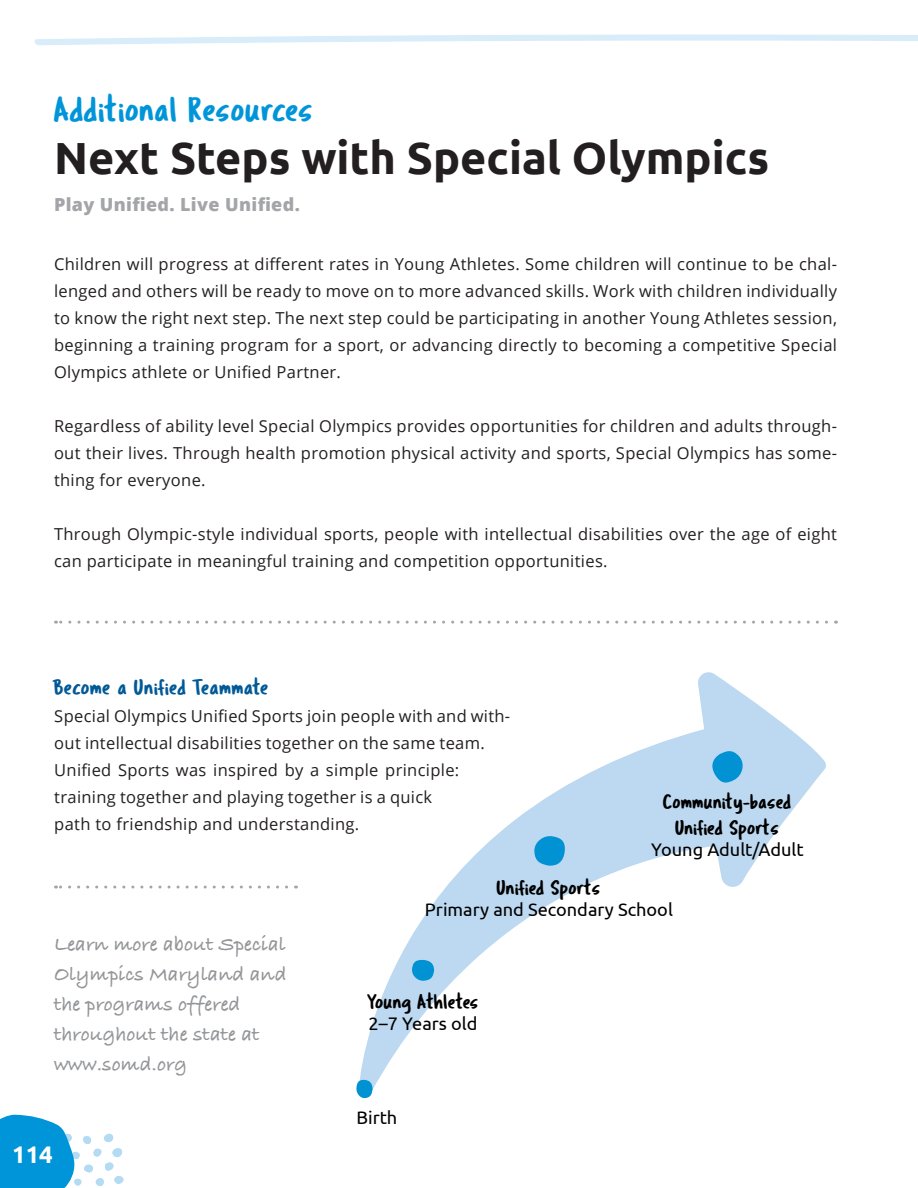
<style>
.page{position:relative;width:918px;height:1188px;background:#fff}
.page>*{position:absolute;margin:0;border:0;box-sizing:border-box;transform-origin:0 0}
.H1_Long{font:700 45px "Ubuntu";color:#231f20}
.t1{font:36px "Tragic Marker";letter-spacing:.01em;color:#0095d9}
.Page_Numbers{font:700 24px "Ubuntu";color:#fff}
.t2{font:22.5px "Tragic Marker";letter-spacing:.01em;color:#005a97}
.t3{font:21.15px/25.5px "Tragic Marker";color:#000;text-align:center}
.Note{font:700 21px/30px "Bradley Hand ITCTT";color:#939598}
.t4{font:18.15px "Ubuntu";color:#000}
.t5{font:800 18px "Open Sans";letter-spacing:.02em;color:#a4a5a9}
.t6{font:16.5px/27px "Open Sans";letter-spacing:.02em;color:#231f20;text-align:justify}
</style>
<div class="page">
<svg style="left:34px;top:34px;width:884px;height:12px"></svg>
<svg style="left:359px;top:672px;width:467px;height:417px"></svg>
<svg style="left:356px;top:1080px;width:17px;height:19px"></svg>
<svg style="left:411px;top:960px;width:23px;height:21px"></svg>
<svg style="left:534px;top:835px;width:32px;height:31px"></svg>
<svg style="left:710px;top:748px;width:35px;height:37px"></svg>
<svg style="left:0;top:1114px;width:122px;height:74px"></svg>
<svg style="left:56px;top:621px;width:771px;height:3px"></svg>
<svg style="left:56px;top:886px;width:231px;height:3px"></svg>
<h2 class="t1" style="left:54px;top:87px;width:261px">Additional Resources</h2>
<p class="H1_Long" style="left:54px;top:131px;width:717px">Next Steps with Special Olympics</p>
<h3 class="t5" style="left:54px;top:191px;width:247px">Play Unified. Live Unified.</h3>
<p class="t6" style="left:54px;top:250px;width:785px">Children will progress at different rates in Young Athletes. Some children will continue to be chal&shy;lenged and others will be ready to move on to more advanced skills. Work with children individually to know the right next step. The next step could be participating in another Young Athletes session, beginning a training program for a sport, or advancing directly to becoming a competitive Special Olympics athlete or Unified Partner.</p>
<p class="t6" style="left:54px;top:412px;width:785px">Regardless of ability level Special Olympics provides opportunities for children and adults through&shy;out their lives. Through health promotion physical activity and sports, Special Olympics has some&shy;thing for everyone.</p>
<p class="t6" style="left:54px;top:520px;width:785px">Through Olympic-style individual sports, people with intellectual disabilities over the age of eight can participate in meaningful training and competition opportunities.</p>
<h4 class="t2" style="left:54px;top:674px;width:216px">Become a Unified Teammate</h4>
<p class="t6" style="left:54px;top:703px;width:458px;text-align:left">Special Olympics Unified Sports join people with and with&shy;out intellectual disabilities together on the same team.<br>Unified Sports was inspired by a simple principle: training together and playing together is a quick<br>path to friendship and understanding.</p>
<p class="t3" style="left:663px;top:789px;width:130px">Community-based<br>Unified Sports</p>
<p class="t4" style="left:651px;top:839px;width:154px">Young Adult/Adult</p>
<p class="Note" style="left:54px;top:928px;width:234px">Learn more about Special<br>Olympics Maryland and</p>
<p class="Note" style="left:54px;top:988px;width:207px">the programs offered throughout the state at</p>
<p class="Note" style="left:54px;top:1048px;width:134px">www.somd.org</p>
<p class="Page_Numbers" style="left:12px;top:1140px;width:42px">114</p>
<p class="t3" style="left:497px;top:874px;width:106px">Unified Sports</p>
<p class="t4" style="left:425px;top:899px;width:250px">Primary and Secondary School</p>
<p class="t3" style="left:367px;top:988px;width:113px">Young Athletes</p>
<p class="t4" style="left:369px;top:1013px;width:110px">2–7 Years old</p>
<p class="t4" style="left:356px;top:1106px;width:42px">Birth</p>
</div>
